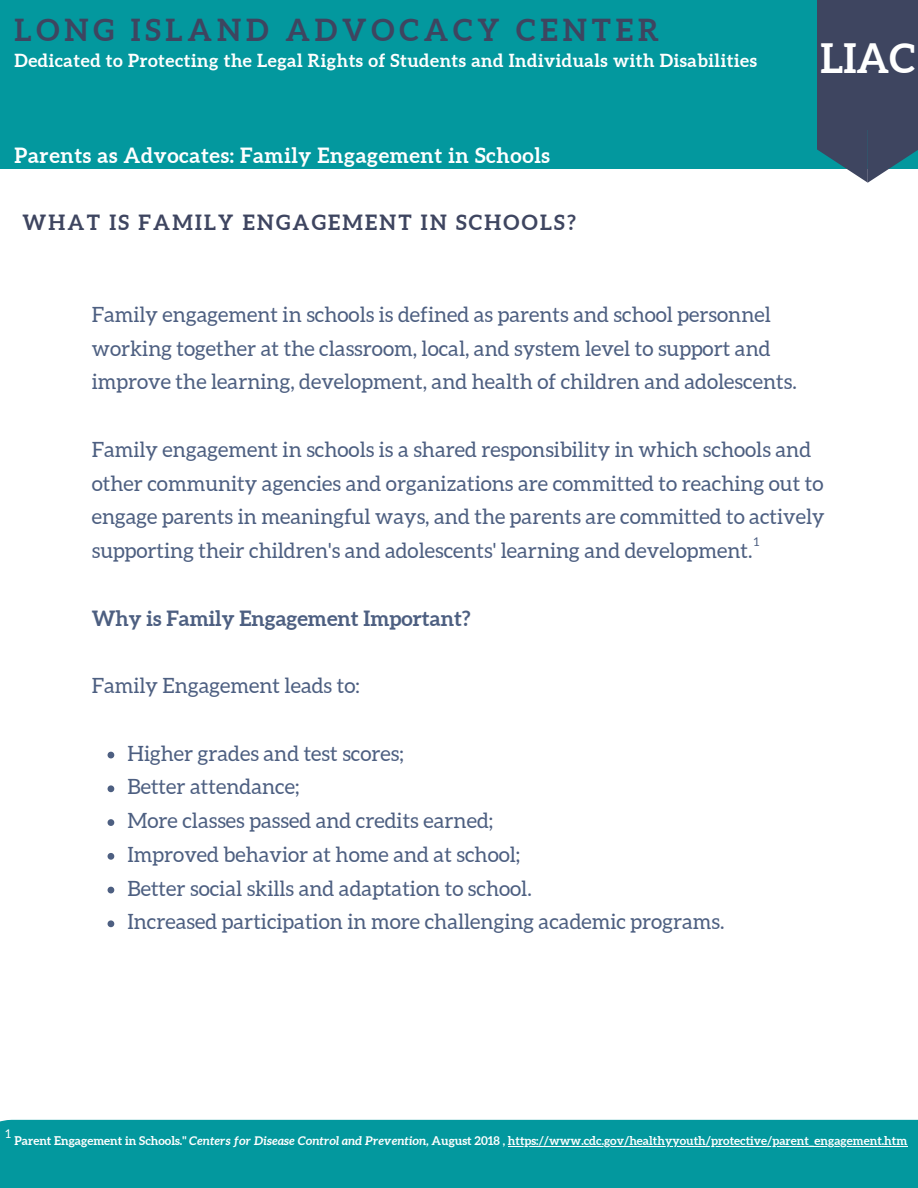
<style>
.page{position:relative;width:918px;height:1188px;background:#fff}
.page>*{position:absolute;margin:0;border:0;box-sizing:border-box;transform-origin:0 0}
.t1{font:700 40.5px "Aleo";color:#fff}
.t2{font:700 30.3px "Aleo";letter-spacing:.16em;color:#3e4560}
.t3{font:21px/33.8px "Aleo";color:#4d5f81}
.t4{font:700 21px "Aleo";letter-spacing:.03em;color:#fff}
.t5{font:700 21px "Aleo";letter-spacing:.105em;color:#3e4560}
.t6{font:700 21px "Aleo";color:#4d5f81}
.t7{font:700 18px "Aleo";letter-spacing:.03em;color:#fff}
.t8{font:700 12px "Aleo";color:#fff}
.t9{font:12px "Aleo";color:#4d5f81}
.t10{font:12px "Aleo";color:#fff}
.s1{font-style:italic}
</style>
<div class="page">
<div style="left:0;top:0;width:918px;height:169px;background:#03989e"></div>
<div style="left:818px;top:0;width:100px;height:130px;background:#3e4560"></div>
<svg style="left:818px;top:130px;width:100px;height:53px"></svg>
<div style="left:12px;top:1120px;width:906px;height:68px;background:#03989e"></div>
<svg style="left:108px;top:752px;width:6px;height:6px"></svg>
<svg style="left:108px;top:785px;width:6px;height:7px"></svg>
<svg style="left:108px;top:819px;width:6px;height:7px"></svg>
<svg style="left:108px;top:853px;width:6px;height:7px"></svg>
<svg style="left:108px;top:887px;width:6px;height:6px"></svg>
<svg style="left:108px;top:920px;width:6px;height:7px"></svg>
<hr style="left:508px;top:1146px;width:399px;height:1px;background:#fff">
<h2 class="t2" style="left:14px;top:12px;width:646px">LONG ISLAND ADVOCACY CENTER</h2>
<p class="t7" style="left:14px;top:50px;width:744px">Dedicated to Protecting the Legal Rights of Students and Individuals with Disabilities</p>
<p class="t4" style="left:14px;top:143px;width:537px">Parents as Advocates: Family Engagement in Schools</p>
<p class="t5" style="left:22px;top:210px;width:555px">WHAT IS FAMILY ENGAGEMENT IN SCHOOLS?</p>
<h1 class="t1" style="left:821px;top:35px;width:96px">LIAC</h1>
<p class="t3" style="left:92px;top:297px;width:707px">Family engagement in schools is defined as parents and school personnel working together at the classroom, local, and system level to support and improve the learning, development, and health of children and adolescents.</p>
<p class="t3" style="left:92px;top:432px;width:734px">Family engagement in schools is a shared responsibility in which schools and other community agencies and organizations are committed to reaching out to engage parents in meaningful ways, and the parents are committed to actively supporting their children's and adolescents' learning and development.</p>
<p class="t9" style="left:754px;top:535px;width:7px">1</p>
<p class="t6" style="left:92px;top:606px;width:380px">Why is Family Engagement Important?</p>
<p class="t3" style="left:92px;top:669px;width:270px">Family Engagement leads to:</p>
<p class="t3" style="left:127px;top:736px;width:599px">Higher grades and test scores;<br>Better attendance;<br>More classes passed and credits earned;<br>Improved behavior at home and at school;<br>Better social skills and adaptation to school.<br>Increased participation in more challenging academic programs.</p>
<p class="t10" style="left:5px;top:1127px;width:7px">1</p>
<p class="t8" style="left:14px;top:1134px;width:894px">Parent Engagement in Schools." <span class="s1">Centers for Disease Control and Prevention,</span> August 2018 , https://www.cdc.gov/healthyyouth/protective/parent_engagement.htm</p>
</div>
